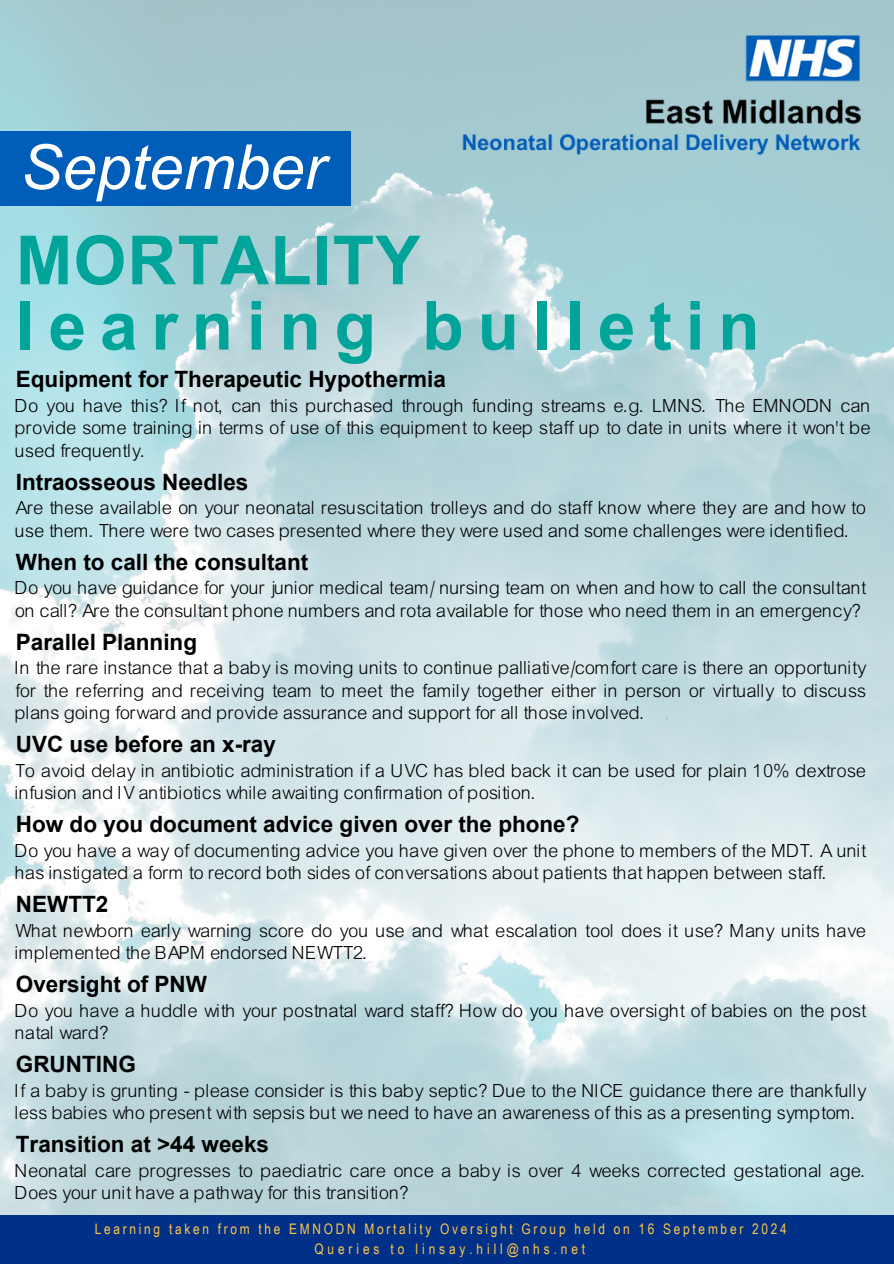
<style>
.page{position:relative;width:894px;height:1264px;background:#fff}
.page>*{position:absolute;margin:0;border:0;box-sizing:border-box;transform-origin:0 0}
.t1{font:700 67.8px "Arial";letter-spacing:.2em;color:#00a499}
.t2{font:700 67.8px "Arial";letter-spacing:.015em;color:#00a499}
.t3{font:italic 62.25px "Arial";color:#fff}
.t4{font:700 22.5px "Arial";color:#000}
.t5{font:19.5px/22.5px "Arial Lgt";color:#000}
.t6{font:14.55px "Arial Narrow";letter-spacing:.185em;color:#ffc649}
.t7{font:14.55px "Arial Narrow";letter-spacing:.27em;color:#ffc649}
</style>
<div class="page">
<div style="left:0;top:1214px;width:893px;height:49px;background:#003087"></div>
<img style="left:0;top:0;width:893px;height:1214px">
<img style="left:460px;top:35px;width:407px;height:133px">
<div style="left:0;top:131px;width:351px;height:74px;background:#005eb8"></div>
<h3 class="t3" style="left:21px;top:133px;width:306px">September</h3>
<h4 class="t2" style="left:16px;top:223px;width:406px">MORTALITY</h4>
<h4 class="t1" style="left:16px;top:288px;width:745px">learning bulletin</h4>
<h4 class="t4" style="left:16px;top:366px;width:431px">Equipment for Therapeutic Hypothermia</h4>
<h4 class="t5" style="left:16px;top:394px;width:857px;text-align:justify">Do you have this? If not, can this purchased through funding streams e.g. LMNS. The EMNODN can provide some training in terms of use of this equipment to keep staff up to date in units where it won't be used frequently.</h4>
<h4 class="t4" style="left:16px;top:469px;width:234px">Intraosseous Needles</h4>
<h4 class="t5" style="left:16px;top:497px;width:852px">Are these available on your neonatal resuscitation trolleys and do staff know where they are and how to use them. There were two cases presented where they were used and some challenges were identified.</h4>
<p class="t4" style="left:16px;top:549px;width:294px">When to call the consultant</p>
<p class="t5" style="left:16px;top:577px;width:852px">Do you have guidance for your junior medical team/ nursing team on when and how to call the consultant on call? Are the consultant phone numbers and rota available for those who need them in an emergency?</p>
<p class="t4" style="left:16px;top:629px;width:183px">Parallel Planning</p>
<p class="t5" style="left:16px;top:657px;width:852px;text-align:justify">In the rare instance that a baby is moving units to continue palliative/comfort care is there an opportunity for the referring and receiving team to meet the family together either in person or virtually to discuss plans going forward and provide assurance and support for all those involved.</p>
<h4 class="t4" style="left:16px;top:731px;width:261px">UVC use before an x-ray</h4>
<h4 class="t5" style="left:16px;top:759px;width:852px">To avoid delay in antibiotic administration if a UVC has bled back it can be used for plain 10% dextrose infusion and IV antibiotics while awaiting confirmation of position.</h4>
<h4 class="t4" style="left:16px;top:811px;width:565px">How do you document advice given over the phone?</h4>
<h4 class="t5" style="left:16px;top:839px;width:852px">Do you have a way of documenting advice you have given over the phone to members of the MDT. A unit has instigated a form to record both sides of conversations about patients that happen between staff.</h4>
<h4 class="t4" style="left:16px;top:891px;width:94px">NEWTT2</h4>
<h4 class="t5" style="left:16px;top:919px;width:852px">What newborn early warning score do you use and what escalation tool does it use? Many units have implemented the BAPM endorsed NEWTT2.</h4>
<h4 class="t4" style="left:16px;top:971px;width:193px">Oversight of PNW</h4>
<h4 class="t5" style="left:16px;top:999px;width:852px">Do you have a huddle with your postnatal ward staff? How do you have oversight of babies on the post natal ward?</h4>
<h4 class="t4" style="left:16px;top:1051px;width:121px">GRUNTING</h4>
<h4 class="t5" style="left:16px;top:1079px;width:852px">If a baby is grunting - please consider is this baby septic? Due to the NICE guidance there are thankfully less babies who present with sepsis but we need to have an awareness of this as a presenting symptom.</h4>
<p class="t4" style="left:16px;top:1131px;width:254px">Transition at &gt;44 weeks</p>
<p class="t5" style="left:16px;top:1159px;width:852px">Neonatal care progresses to paediatric care once a baby is over 4 weeks corrected gestational age.<br>Does your unit have a pathway for this transition?</p>
<p class="t6" style="left:95px;top:1219px;width:693px">Learning taken from the EMNODN Mortality Oversight Group held on 16 September 2024</p>
<h4 class="t7" style="left:314px;top:1240px;width:272px">Queries to linsay.hill@nhs.net</h4>
</div>
